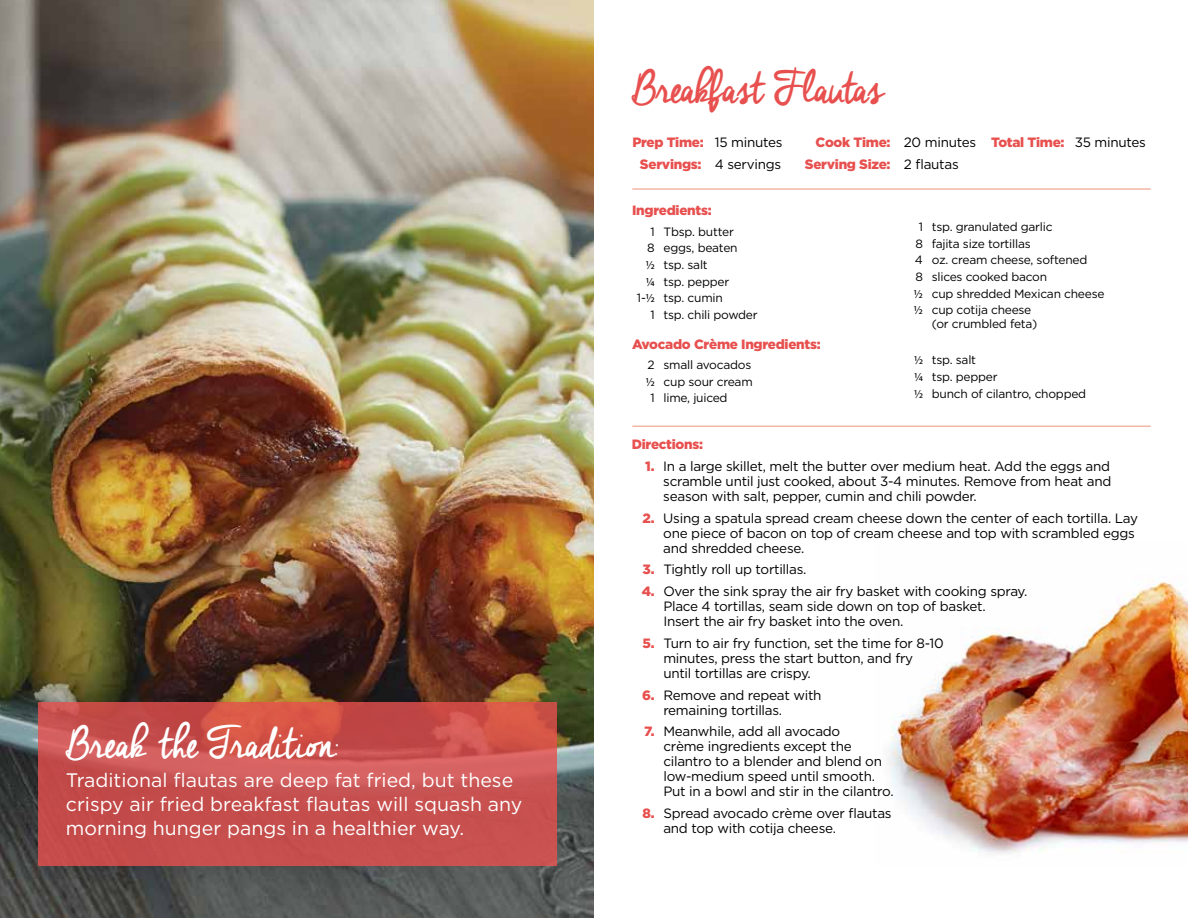
<style>
.page{position:relative;width:1188px;height:918px;background:#fff}
.page>*{position:absolute;margin:0;border:0;box-sizing:border-box;transform-origin:0 0}
.t1{font:45px "Cheddar Jack";letter-spacing:-.05em;color:#e7504e}
.t2{font:43.5px "Cheddar Jack";letter-spacing:-.035em;color:#fff}
.t3{font:19.5px/24px "Gotham";color:#fff}
.t4{font:13.5px/15px "Gotham";letter-spacing:-.02em;color:#000}
.t5{font:900 13.5px "Gotham";letter-spacing:-.02em;color:#e7504e}
.t6{font:12px/16.8px "Gotham";letter-spacing:-.02em;color:#000}
.s1{font-weight:400;color:#000}
.s2{font-family:"Myriad Pro"}
.s3{font-weight:900;color:#e7504e}
</style>
<div class="page">
<img style="left:888px;top:579px;width:300px;height:275px">
<img style="left:0;top:0;width:594px;height:918px">
<svg style="left:38px;top:702px;width:518px;height:163px;background:#c9514e"></svg>
<hr style="left:632px;top:188px;width:519px;height:2px;background:#f4b6a7">
<hr style="left:632px;top:426px;width:519px;height:1px;background:#f4b6a7">
<h2 class="t2" style="left:66px;top:721px;width:275px">Break the Tradition:</h2>
<h3 class="t3" style="left:66px;top:768px;width:458px">Traditional flautas are deep fat fried, but these crispy air fried breakfast flautas will squash any morning hunger pangs in a healthier way.</h3>
<h1 class="t1" style="left:632px;top:65px;width:254px">Breakfast Flautas</h1>
<p class="t5" style="left:632px;top:134px;width:152px">Prep Time: <span class="s1">15 minutes</span></p>
<p class="t5" style="left:816px;top:134px;width:332px">Cook Time: <span class="s1">20 minutes</span> Total Time: <span class="s1">35 minutes</span></p>
<p class="t5" style="left:640px;top:156px;width:143px">Servings: <span class="s1">4 servings</span></p>
<p class="t5" style="left:805px;top:156px;width:155px">Serving Size: <span class="s1">2 flautas</span></p>
<p class="t5" style="left:632px;top:203px;width:81px">Ingredients:</p>
<p class="t6" style="left:651px;top:223px;width:85px">1 Tbsp. butter</p>
<p class="t6" style="left:647px;top:239px;width:92px">8 eggs, beaten</p>
<p class="t6" style="left:646px;top:256px;width:64px"><span class="s2">½</span> tsp. salt</p>
<p class="t6" style="left:646px;top:273px;width:85px"><span class="s2">¼</span> tsp. pepper</p>
<p class="t6" style="left:637px;top:290px;width:87px">1-<span class="s2">½</span> tsp. cumin</p>
<p class="t6" style="left:651px;top:306px;width:109px">1 tsp. chili powder</p>
<p class="t5" style="left:632px;top:336px;width:190px">Avocado Crème Ingredients:</p>
<p class="t6" style="left:648px;top:356px;width:105px">2 small avocados</p>
<p class="t6" style="left:646px;top:373px;width:109px"><span class="s2">½</span> cup sour cream</p>
<p class="t6" style="left:651px;top:389px;width:79px">1 lime, juiced</p>
<p class="t6" style="left:914px;top:218px;width:192px;text-indent:5px">1 tsp. granulated garlic<br>8 fajita size tortillas<br>4 oz. cream cheese, softened<br>8 slices cooked bacon<br><span class="s2">½</span> cup shredded Mexican cheese <span class="s2">½</span> cup cotija cheese</p>
<p class="t6" style="left:932px;top:315px;width:107px">(or crumbled feta)</p>
<p class="t6" style="left:914px;top:351px;width:174px"><span class="s2">½</span> tsp. salt<br><span class="s2">¼</span> tsp. pepper<br><span class="s2">½</span> bunch of cilantro, chopped</p>
<p class="t5" style="left:632px;top:437px;width:73px">Directions:</p>
<p class="t4" style="left:663px;top:458px;width:450px;text-align:justify;text-indent:-18px"><span class="s3">1.</span> In a large skillet, melt the butter over medium heat. Add the eggs and scramble until just cooked, about 3-4 minutes. Remove from heat and season with salt, pepper, cumin and chili powder.</p>
<p class="t4" style="left:663px;top:510px;width:476px;text-indent:-21px"><span class="s3">2.</span> Using a spatula spread cream cheese down the center of each tortilla. Lay one piece of bacon on top of cream cheese and top with scrambled eggs and shredded cheese.</p>
<p class="t4" style="left:643px;top:562px;width:165px"><span class="s3">3.</span> Tightly roll up tortillas.</p>
<p class="t4" style="left:663px;top:584px;width:366px;text-indent:-22px"><span class="s3">4.</span> Over the sink spray the air fry basket with cooking spray.<br>Place 4 tortillas, seam side down on top of basket.<br>Insert the air fry basket into the oven.</p>
<p class="t4" style="left:663px;top:635px;width:282px;text-indent:-21px"><span class="s3">5.</span> Turn to air fry function, set the time for 8-10 minutes, press the start button, and fry until tortillas are crispy.</p>
<p class="t4" style="left:663px;top:687px;width:160px;text-indent:-21px"><span class="s3">6.</span> Remove and repeat with remaining tortillas.</p>
<p class="t4" style="left:663px;top:724px;width:232px;text-indent:-19px"><span class="s3">7.</span> Meanwhile, add all avocado<br>crème ingredients except the cilantro to a blender and blend on low-medium speed until smooth.<br>Put in a bowl and stir in the cilantro.</p>
<p class="t4" style="left:663px;top:806px;width:230px;text-indent:-21px"><span class="s3">8.</span> Spread avocado crème over flautas and top with cotija cheese.</p>
</div>
